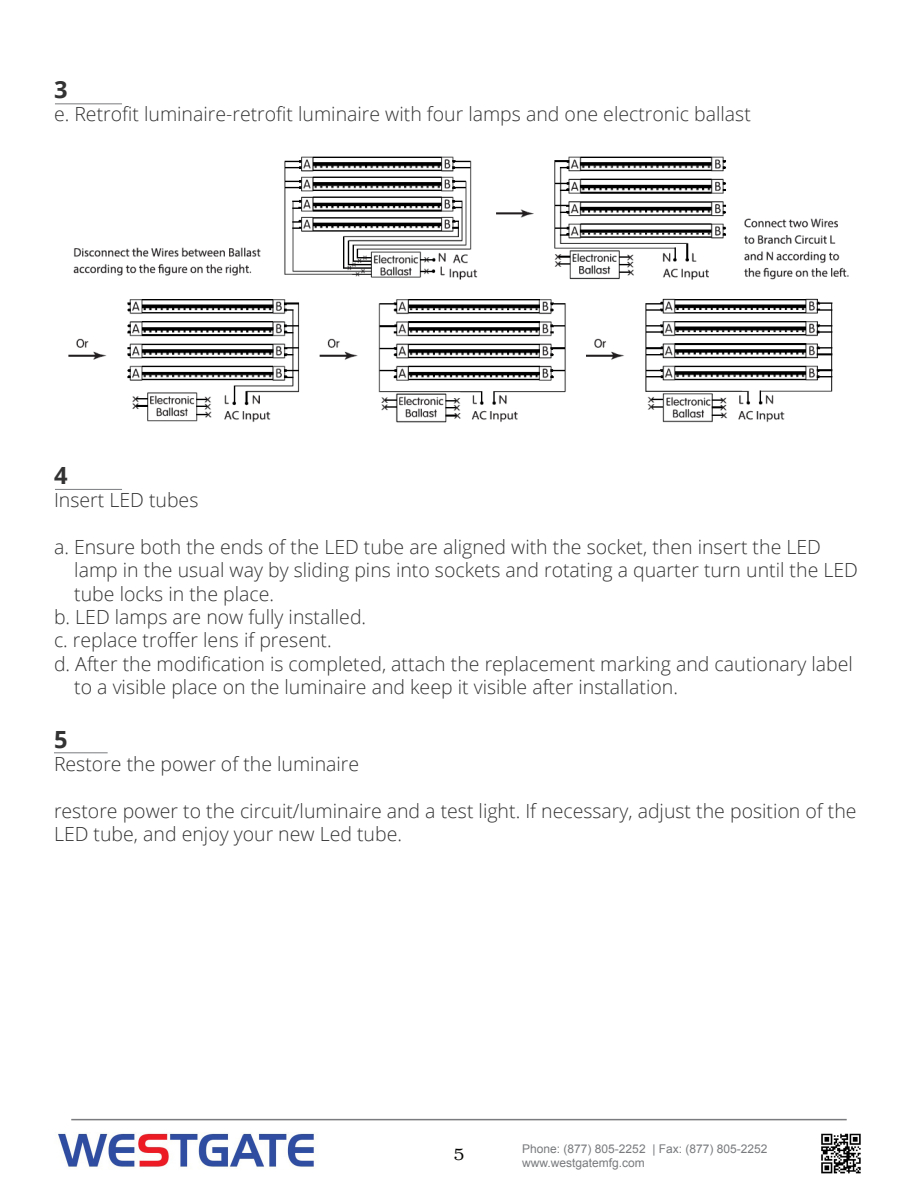
<style>
.page{position:relative;width:918px;height:1188px;background:#fff}
.page>*{position:absolute;margin:0;border:0;box-sizing:border-box;transform-origin:0 0}
.t1{font:700 23.7px "Open Sans";color:#323332}
.t2{font:300 19.5px/23.4px "Open Sans";color:#323332}
.t3{font:300 16.5px "Superclarendon";color:#040503}
.t4{font:12px "Arial";color:#787a7d}
</style>
<div class="page">
<hr style="left:55px;top:489px;width:67px;height:1px;background:#7a7b7e">
<img style="left:68px;top:156px;width:781px;height:267px">
<div style="left:54px;top:156px;width:208px;height:74px;background:#fff"></div>
<hr style="left:55px;top:103px;width:67px;height:1px;background:#7a7b7e">
<img style="left:58px;top:1133px;width:256px;height:36px">
<img style="left:821px;top:1133px;width:40px;height:41px">
<hr style="left:71px;top:1119px;width:776px;height:1px;background:#7a7b7e">
<hr style="left:54px;top:753px;width:54px;height:1px;background:#7a7b7e">
<p class="t1" style="left:54px;top:73px;width:15px">3</p>
<p class="t2" style="left:54px;top:102px;width:698px">e. Retrofit luminaire-retrofit luminaire with four lamps and one electronic ballast</p>
<p class="t1" style="left:54px;top:458px;width:15px">4</p>
<p class="t2" style="left:54px;top:488px;width:146px">Insert LED tubes</p>
<p class="t2" style="left:54px;top:534px;width:768px">a. Ensure both the ends of the LED tube are aligned with the socket, then insert the LED</p>
<p class="t2" style="left:74px;top:558px;width:785px">lamp in the usual way by sliding pins into sockets and rotating a quarter turn until the LED</p>
<p class="t2" style="left:74px;top:581px;width:201px">tube locks in the place.</p>
<p class="t2" style="left:54px;top:605px;width:314px">b. LED lamps are now fully installed.</p>
<p class="t2" style="left:54px;top:628px;width:279px">c. replace troffer lens if present.</p>
<p class="t2" style="left:54px;top:651px;width:800px">d. After the modification is completed, attach the replacement marking and cautionary label</p>
<p class="t2" style="left:74px;top:675px;width:605px">to a visible place on the luminaire and keep it visible after installation.</p>
<p class="t1" style="left:54px;top:722px;width:15px">5</p>
<p class="t2" style="left:54px;top:752px;width:307px">Restore the power of the luminaire</p>
<p class="t2" style="left:54px;top:799px;width:804px">restore power to the circuit/luminaire and a test light. If necessary, adjust the position of the<br>LED tube, and enjoy your new Led tube.</p>
<p class="t3" style="left:454px;top:1143px;width:12px">5</p>
<p class="t4" style="left:522px;top:1141px;width:247px">Phone: (877) 805-2252 | Fax: (877) 805-2252</p>
<p class="t4" style="left:522px;top:1155px;width:124px">www.westgatemfg.com</p>
</div>
